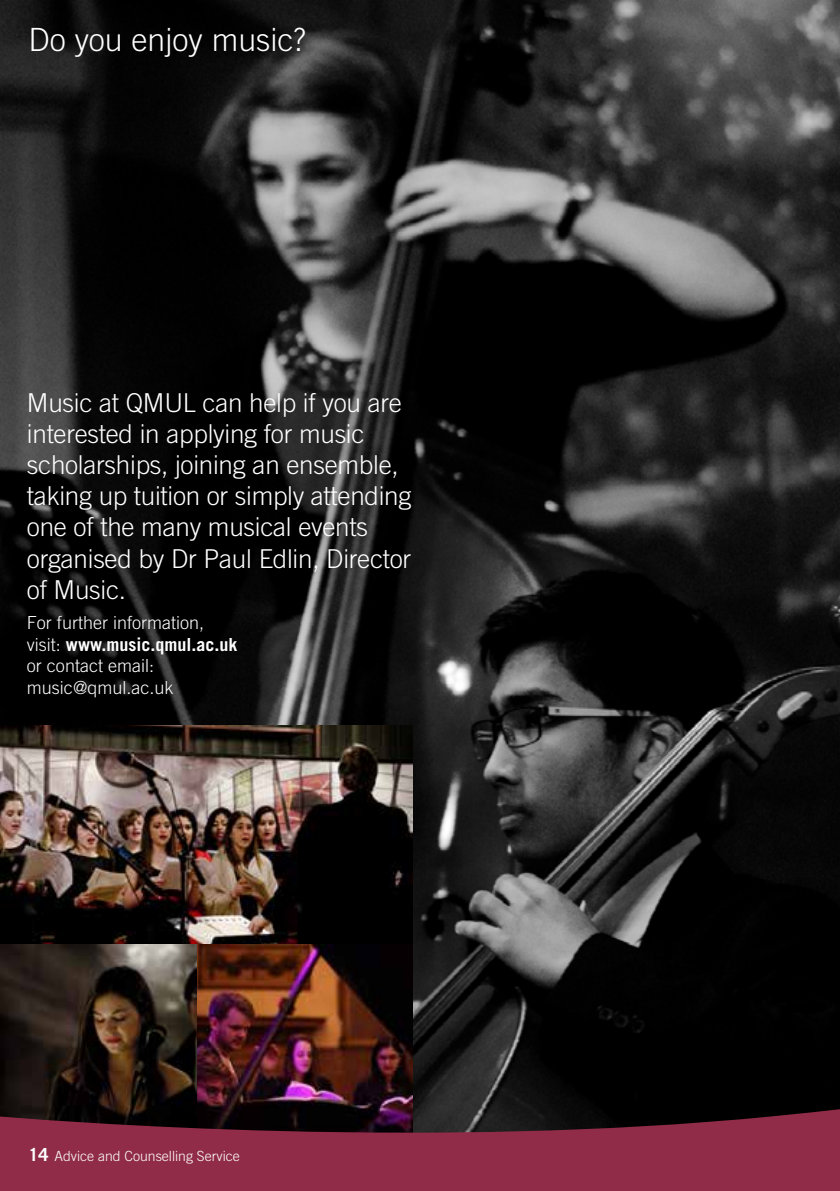
<style>
.page{position:relative;width:840px;height:1191px;background:#fff}
.page>*{position:absolute;margin:0;border:0;box-sizing:border-box;transform-origin:0 0}
.t1{font:300 32px "Trade Gothic LT Std";color:#fff}
.t2{font:300 26px/31.2px "Trade Gothic LT Std";letter-spacing:-.01em;color:#fff}
.t3{font:300 18px/21.6px "Trade Gothic LT Std";color:#fff}
.t4{font:300 14px "Trade Gothic LT Std";color:#fff}
.s1{font-weight:700}
.s2{font-weight:700;font-size:18px}
</style>
<div class="page">
<img style="left:0;top:0;width:839px;height:1003px">
<img style="left:0;top:726px;width:412px;height:277px">
<hr style="left:839px;top:0;width:1px;height:1191px;background:#efe3e3">
<div style="left:0;top:1167px;width:839px;height:24px;background:#902c47"></div>
<svg style="left:0;top:1003px;width:839px;height:164px;background:#3b181e"></svg>
<p class="t1" style="left:28px;top:21px;width:279px">Do you enjoy music?</p>
<p class="t2" style="left:27px;top:386px;width:386px">Music at QMUL can help if you are interested in applying for music scholarships, joining an ensemble, taking up tuition or simply attending one of the many musical events organised by Dr Paul Edlin, Director of Music.</p>
<p class="t3" style="left:27px;top:611px;width:212px">For further information, visit: <span class="s1">www.music.qmul.ac.uk </span>or contact email: music@qmul.ac.uk</p>
<p class="t4" style="left:28px;top:1147px;width:213px"><span class="s2">14</span> Advice and Counselling Service</p>
</div>
